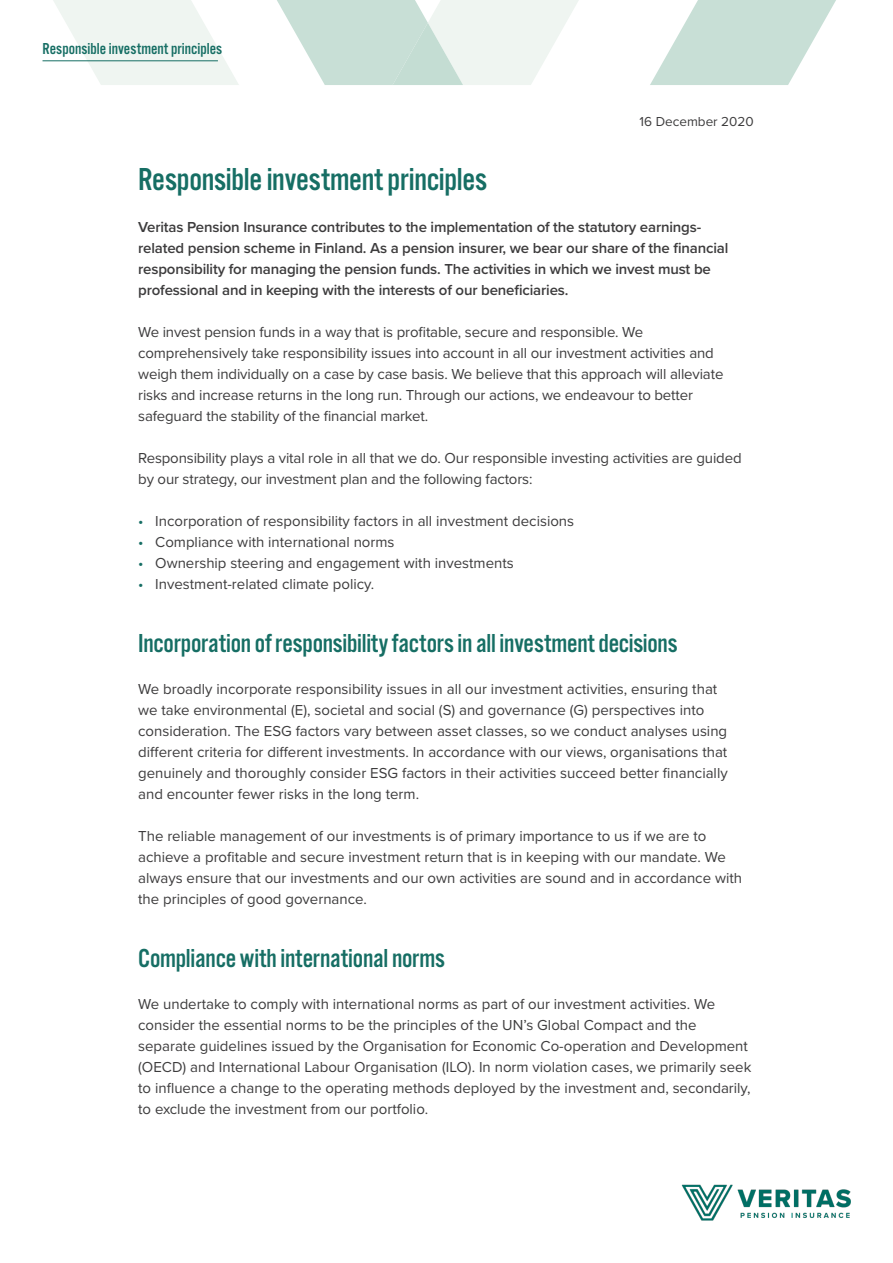
<style>
.page{position:relative;width:893px;height:1263px;background:#fff}
.page>*{position:absolute;margin:0;border:0;box-sizing:border-box;transform-origin:0 0}
.t1{font:33px "Alternate Got No 3 D";letter-spacing:-.01em;color:#166e64}
.t2{font:27px "Alternate Got No 3 D";letter-spacing:-.01em;color:#166e64}
.t3{font:16.5px "Alternate Got No 3 D";color:#166e64}
.t4{font:15px/21px "Proxima Nova";color:#3d3c3d}
.t5{font:600 15px/21px "Proxima Nova";letter-spacing:-.01em;color:#3d3c3d}
.t6{font:13.5px "Proxima Nova";color:#3d3c3d}
.s1{color:#166e64}
</style>
<div class="page">
<svg style="left:650px;top:0;width:186px;height:85px"></svg>
<svg style="left:48px;top:0;width:191px;height:85px"></svg>
<svg style="left:277px;top:0;width:302px;height:85px"></svg>
<hr style="left:43px;top:60px;width:175px;height:1px;background:#166e64">
<img style="left:681px;top:1184px;width:170px;height:37px">
<p class="t3" style="left:43px;top:39px;width:181px">Responsible investment principles</p>
<p class="t6" style="left:640px;top:112px;width:115px">16 December 2020</p>
<p class="t1" style="left:138px;top:161px;width:350px">Responsible investment principles</p>
<p class="t5" style="left:138px;top:216px;width:592px">Veritas Pension Insurance contributes to the implementation of the statutory earnings&shy;related pension scheme in Finland. As a pension insurer, we bear our share of the financial responsibility for managing the pension funds. The activities in which we invest must be professional and in keeping with the interests of our beneficiaries.</p>
<p class="t4" style="left:138px;top:320px;width:587px">We invest pension funds in a way that is profitable, secure and responsible. We comprehensively take responsibility issues into account in all our investment activities and weigh them individually on a case by case basis. We believe that this approach will alleviate risks and increase returns in the long run. Through our actions, we endeavour to better safeguard the stability of the financial market.</p>
<p class="t4" style="left:138px;top:446px;width:605px">Responsibility plays a vital role in all that we do. Our responsible investing activities are guided by our strategy, our investment plan and the following factors:</p>
<p class="t4" style="left:138px;top:509px;width:437px"><span class="s1">•</span> Incorporation of responsibility factors in all investment decisions</p>
<p class="t4" style="left:138px;top:530px;width:258px"><span class="s1">•</span> Compliance with international norms</p>
<p class="t4" style="left:138px;top:551px;width:377px"><span class="s1">•</span> Ownership steering and engagement with investments</p>
<p class="t4" style="left:138px;top:572px;width:238px"><span class="s1">•</span> Investment-related climate policy.</p>
<p class="t2" style="left:138px;top:628px;width:541px">Incorporation of responsibility factors in all investment decisions</p>
<p class="t4" style="left:138px;top:677px;width:591px">We broadly incorporate responsibility issues in all our investment activities, ensuring that we take environmental (E), societal and social (S) and governance (G) perspectives into consideration. The ESG factors vary between asset classes, so we conduct analyses using different criteria for different investments. In accordance with our views, organisations that genuinely and thoroughly consider ESG factors in their activities succeed better financially and encounter fewer risks in the long term.</p>
<p class="t4" style="left:138px;top:824px;width:605px">The reliable management of our investments is of primary importance to us if we are to achieve a profitable and secure investment return that is in keeping with our mandate. We always ensure that our investments and our own activities are sound and in accordance with the principles of good governance.</p>
<p class="t2" style="left:138px;top:943px;width:308px">Compliance with international norms</p>
<p class="t4" style="left:138px;top:992px;width:615px">We undertake to comply with international norms as part of our investment activities. We consider the essential norms to be the principles of the UN’s Global Compact and the separate guidelines issued by the Organisation for Economic Co-operation and Development (OECD) and International Labour Organisation (ILO). In norm violation cases, we primarily seek to influence a change to the operating methods deployed by the investment and, secondarily, to exclude the investment from our portfolio.</p>
</div>
